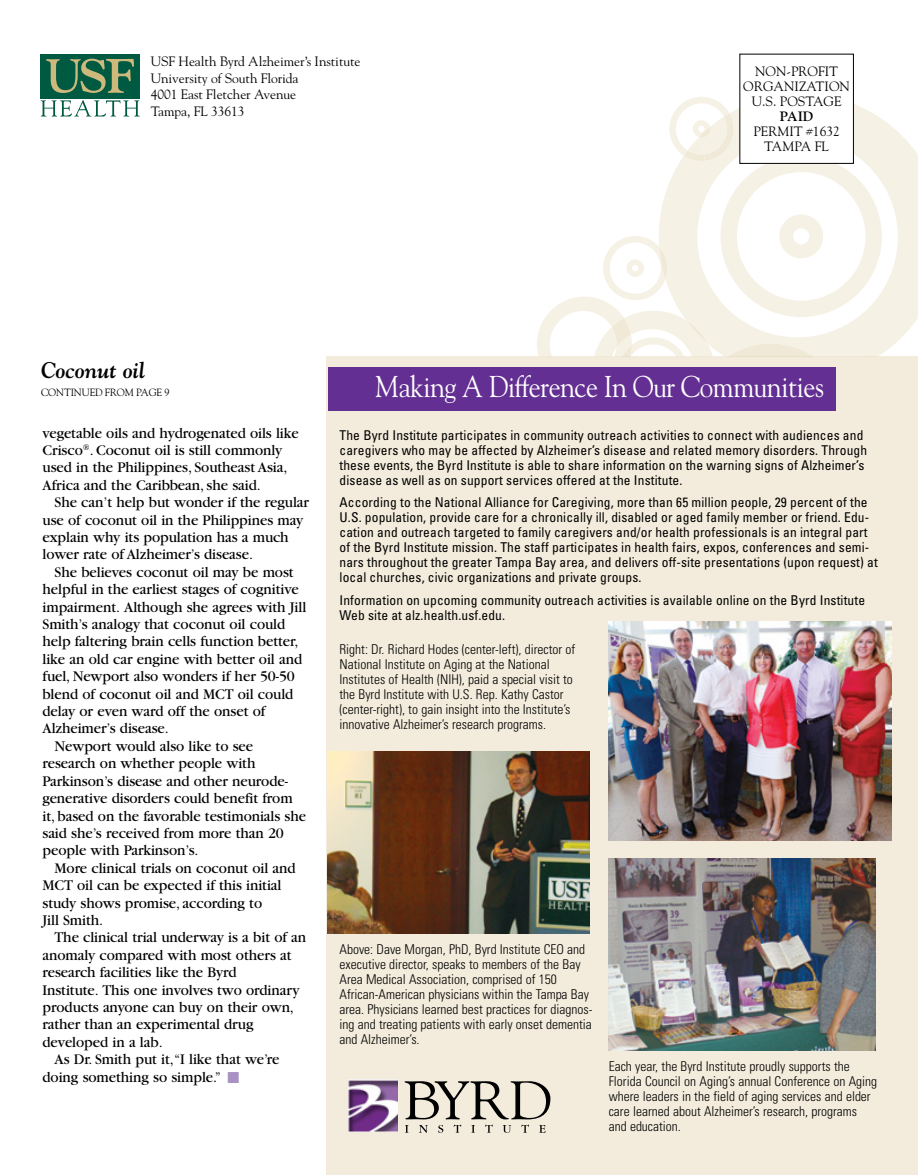
<style>
.page{position:relative;width:918px;height:1175px;background:#fff}
.page>*{position:absolute;margin:0;border:0;box-sizing:border-box;transform-origin:0 0}
.t1{font:30px "Goudy";letter-spacing:-.02em;color:#fff;scale:.9 1}
.t2{font:italic 700 22.5px "Goudy";color:#000}
.t3{font:15.45px/17.4px "Garamond";letter-spacing:-.005em;color:#000}
.t4{font:condensed 13.5px/15px "Univers";letter-spacing:.01em;color:#000}
.t5{font:300 condensed 13.5px/15px "Univers";color:#000}
.t6{font:13.5px/15px "Goudy";letter-spacing:-.005em;color:#000;text-align:center}
.t7{font:700 13.5px "Goudy";color:#000}
.t8{font:10.5px "Goudy";color:#000}
.s1{color:#a991c4}
</style>
<div class="page">
<div style="left:326px;top:357px;width:592px;height:817px;background:#f3ecdc"></div>
<svg style="left:882px;top:119px;width:36px;height:238px;fill:#f5f1e5"></svg>
<svg style="left:537px;top:97px;width:345px;height:260px"></svg>
<div style="left:740px;top:54px;width:113px;height:109px;background:#fff"></div>
<div style="left:739px;top:54px;width:115px;height:110px;border:1px solid #000"></div>
<div style="left:40px;top:54px;width:100px;height:44px;background:#005941"></div>
<svg style="left:46px;top:59px;width:88px;height:34px"></svg>
<svg style="left:41px;top:100px;width:99px;height:16px"></svg>
<div style="left:328px;top:368px;width:508px;height:43px;background:#642f92"></div>
<svg style="left:405px;top:1081px;width:145px;height:51px"></svg>
<img style="left:349px;top:1079px;width:49px;height:52px">
<img style="left:328px;top:751px;width:261px;height:182px">
<img style="left:608px;top:622px;width:284px;height:219px">
<img style="left:608px;top:858px;width:267px;height:192px">
<p class="t6" style="left:151px;top:53px;width:211px;line-height:16.5px;text-align:left">USF Health Byrd Alzheimer’s Institute<br>University of South Florida<br>4001 East Fletcher Avenue<br>Tampa, FL 33613</p>
<p class="t6" style="left:743px;top:63px;width:108px">NON-PROFIT<br>ORGANIZATION<br>U.S. POSTAGE</p>
<p class="t7" style="left:780px;top:108px;width:35px">PAID</p>
<p class="t6" style="left:753px;top:123px;width:88px">PERMIT #1632<br>TAMPA FL</p>
<h2 class="t2" style="left:41px;top:356px;width:106px">Coconut oil</h2>
<p class="t8" style="left:41px;top:386px;width:8px">continued</p>
<p class="t8" style="left:105px;top:386px;width:39px">from page</p>
<p class="t8" style="left:165px;top:386px;width:7px">9</p>
<h1 class="t1" style="left:375px;top:368px;width:500px">Making A Difference In Our Communities</h1>
<p class="t3" style="left:43px;top:424px;width:258px">vegetable oils and hydrogenated oils like Crisco<sup>®</sup>. Coconut oil is still commonly used in the Philippines, Southeast Asia, Africa and the Caribbean, she said.</p>
<p class="t3" style="left:43px;top:494px;width:268px;text-indent:12px">She can’t help but wonder if the regular use of coconut oil in the Philippines may explain why its population has a much lower rate of Alzheimer’s disease.</p>
<p class="t3" style="left:55px;top:563px;width:241px">She believes coconut oil may be most</p>
<p class="t3" style="left:43px;top:581px;width:258px">helpful in the earliest stages of cognitive</p>
<p class="t3" style="left:43px;top:598px;width:265px">impairment. Although she agrees with Jill</p>
<p class="t3" style="left:43px;top:615px;width:244px">Smith’s analogy that coconut oil could</p>
<p class="t3" style="left:43px;top:633px;width:257px">help faltering brain cells function better,</p>
<p class="t3" style="left:43px;top:650px;width:261px">like an old car engine with better oil and</p>
<p class="t3" style="left:43px;top:668px;width:254px">fuel, Newport also wonders if her 50-50</p>
<p class="t3" style="left:43px;top:685px;width:252px">blend of coconut oil and MCT oil could</p>
<p class="t3" style="left:43px;top:702px;width:224px">delay or even ward off the onset of</p>
<p class="t3" style="left:43px;top:720px;width:128px">Alzheimer’s disease.</p>
<p class="t3" style="left:55px;top:737px;width:200px">Newport would also like to see</p>
<p class="t3" style="left:43px;top:755px;width:214px">research on whether people with</p>
<p class="t3" style="left:43px;top:772px;width:247px">Parkinson’s disease and other neurode-</p>
<p class="t3" style="left:43px;top:789px;width:252px">generative disorders could benefit from</p>
<p class="t3" style="left:43px;top:807px;width:265px">it, based on the favorable testimonials she</p>
<p class="t3" style="left:43px;top:824px;width:243px">said she’s received from more than 20</p>
<p class="t3" style="left:43px;top:842px;width:157px">people with Parkinson’s.</p>
<p class="t3" style="left:55px;top:859px;width:243px">More clinical trials on coconut oil and</p>
<p class="t3" style="left:43px;top:876px;width:240px">MCT oil can be expected if this initial</p>
<p class="t3" style="left:43px;top:894px;width:221px">study shows promise, according to</p>
<p class="t3" style="left:43px;top:911px;width:62px">Jill Smith.</p>
<p class="t3" style="left:55px;top:929px;width:253px">The clinical trial underway is a bit of an</p>
<p class="t3" style="left:43px;top:946px;width:251px">anomaly compared with most others at</p>
<p class="t3" style="left:43px;top:963px;width:196px">research facilities like the Byrd</p>
<p class="t3" style="left:43px;top:981px;width:259px">Institute. This one involves two ordinary</p>
<p class="t3" style="left:43px;top:998px;width:253px">products anyone can buy on their own,</p>
<p class="t3" style="left:43px;top:1016px;width:213px">rather than an experimental drug</p>
<p class="t3" style="left:43px;top:1033px;width:122px">developed in a lab.</p>
<p class="t3" style="left:55px;top:1050px;width:227px">As Dr. Smith put it,“I like that we’re</p>
<p class="t3" style="left:43px;top:1068px;width:198px">doing something so simple.” <span class="s1">■</span></p>
<p class="t4" style="left:340px;top:427px;width:529px">The Byrd Institute participates in community outreach activities to connect with audiences and caregivers who may be affected by Alzheimer’s disease and related memory disorders. Through these events, the Byrd Institute is able to share information on the warning signs of Alzheimer’s disease as well as on support services offered at the Institute.</p>
<p class="t4" style="left:340px;top:495px;width:540px">According to the National Alliance for Caregiving, more than 65 million people, 29 percent of the U.S. population, provide care for a chronically ill, disabled or aged family member or friend. Edu&shy;cation and outreach targeted to family caregivers and/or health professionals is an integral part of the Byrd Institute mission. The staff participates in health fairs, expos, conferences and semi&shy;nars throughout the greater Tampa Bay area, and delivers off-site presentations (upon request) at local churches, civic organizations and private groups.</p>
<p class="t4" style="left:340px;top:592px;width:527px">Information on upcoming community outreach activities is available online on the Byrd Institute<br>Web site at alz.health.usf.edu.</p>
<p class="t5" style="left:340px;top:642px;width:237px">Right: Dr. Richard Hodes (center-left), director of National Institute on Aging at the National Institutes of Health (NIH), paid a special visit to the Byrd Institute with U.S. Rep. Kathy Castor (center-right), to gain insight into the Institute’s innovative Alzheimer’s research programs.</p>
<p class="t5" style="left:340px;top:942px;width:254px">Above: Dave Morgan, PhD, Byrd Institute CEO and executive director, speaks to members of the Bay Area Medical Association, comprised of 150<br>African-American physicians within the Tampa Bay area. Physicians learned best practices for diagnos&shy;ing and treating patients with early onset dementia and Alzheimer’s.</p>
<p class="t5" style="left:609px;top:1059px;width:270px">Each year, the Byrd Institute proudly supports the Florida Council on Aging’s annual Conference on Aging where leaders in the field of aging services and elder care learned about Alzheimer’s research, programs and education.</p>
</div>
